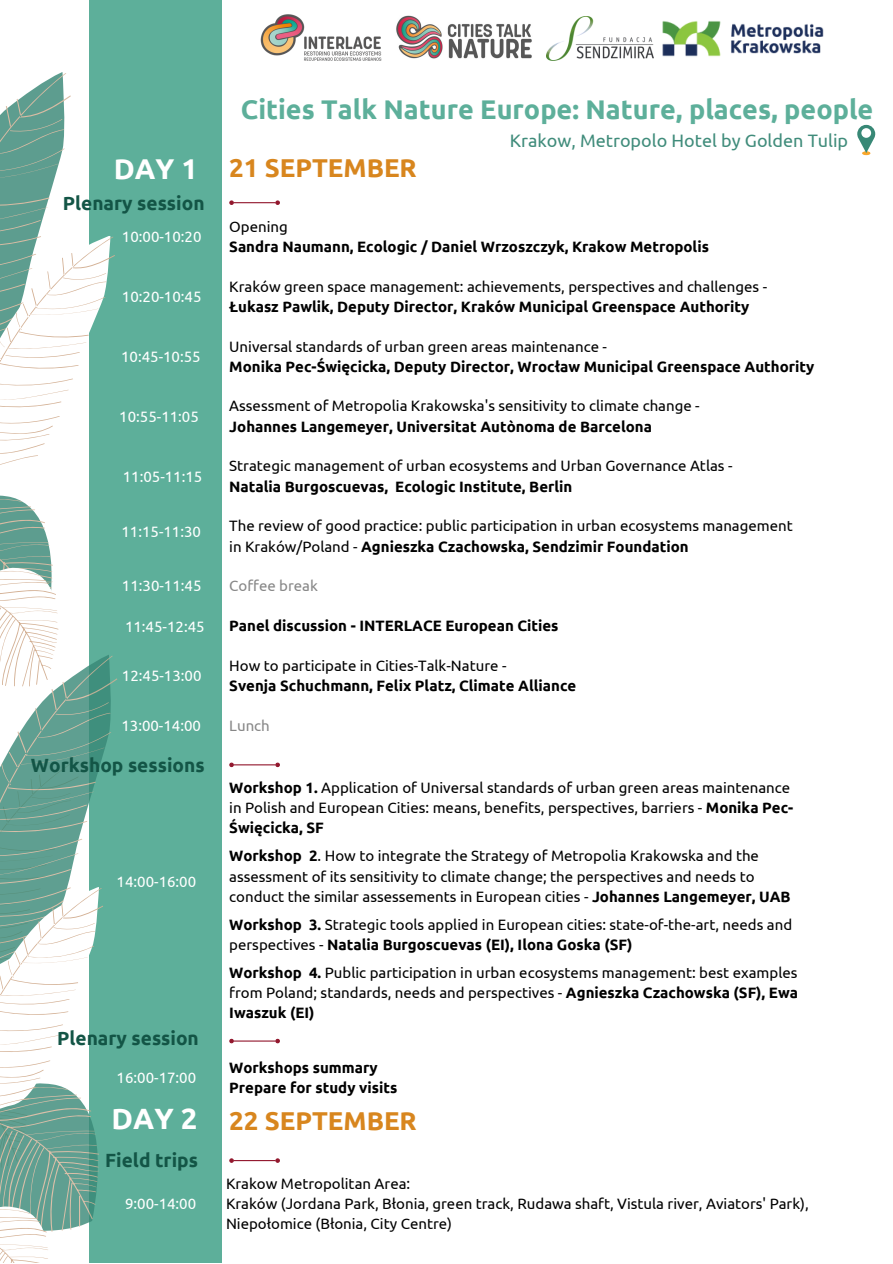
<style>
.page{position:relative;width:893px;height:1264px;background:#fff}
.page>*{position:absolute;margin:0;border:0;box-sizing:border-box;transform-origin:0 0}
.t1{font:700 29.25px "Ubuntu";color:#fff}
.t2{font:700 28.65px "Ubuntu";color:#fff}
.t3{font:700 27px "Ubuntu";color:#5daf9a}
.t4{font:700 25.8px "Ubuntu";color:#d8861e}
.t5{font:700 19.05px "Ubuntu";color:#135546}
.t6{font:18px "Ubuntu";color:#408c7b}
.t7{font:15px/20.2px "Ubuntu";color:#000}
.t8{font:700 15px/20.2px "Ubuntu";color:#000}
.t9{font:15px "Ubuntu";color:#fff}
.t10{font:15px "Ubuntu";color:#878787}
.s1{font-weight:700}
</style>
<div class="page">
<div style="left:89px;top:0;width:133px;height:682px;background:#5daf9a"></div>
<div style="left:89px;top:1075px;width:133px;height:187px;background:#5daf9a"></div>
<div style="left:89px;top:961px;width:133px;height:122px;background:#5daf9a"></div>
<div style="left:89px;top:680px;width:133px;height:289px;background:#5daf9a"></div>
<hr style="left:233px;top:764px;width:42px;height:1px;background:#92172d">
<svg style="left:229px;top:762px;width:6px;height:6px"></svg>
<svg style="left:274px;top:762px;width:6px;height:6px"></svg>
<hr style="left:233px;top:202px;width:42px;height:1px;background:#92172d">
<svg style="left:229px;top:200px;width:6px;height:5px"></svg>
<svg style="left:274px;top:200px;width:6px;height:5px"></svg>
<hr style="left:233px;top:1040px;width:42px;height:1px;background:#92172d">
<svg style="left:229px;top:1038px;width:6px;height:6px"></svg>
<svg style="left:274px;top:1038px;width:6px;height:6px"></svg>
<hr style="left:233px;top:1159px;width:42px;height:2px;background:#92172d">
<svg style="left:229px;top:1158px;width:6px;height:5px"></svg>
<svg style="left:274px;top:1158px;width:6px;height:5px"></svg>
<svg style="left:0;top:73px;width:71px;height:120px"></svg>
<svg style="left:0;top:194px;width:115px;height:460px"></svg>
<svg style="left:0;top:655px;width:117px;height:92px"></svg>
<svg style="left:0;top:720px;width:105px;height:542px"></svg>
<img style="left:653px;top:21px;width:171px;height:38px">
<img style="left:260px;top:14px;width:122px;height:47px">
<img style="left:396px;top:15px;width:136px;height:44px">
<img style="left:546px;top:16px;width:107px;height:45px">
<svg style="left:857px;top:125px;width:18px;height:30px"></svg>
<div style="left:861px;top:128px;width:10px;height:10px;background:#fff;border-radius:50%"></div>
<h2 class="t2" style="left:114px;top:153px;width:85px">DAY 1</h2>
<p class="t5" style="left:63px;top:192px;width:143px">Plenary session</p>
<p class="t9" style="left:122px;top:228px;width:81px">10:00-10:20</p>
<p class="t9" style="left:122px;top:288px;width:81px">10:20-10:45</p>
<p class="t9" style="left:121px;top:347px;width:81px">10:45-10:55</p>
<p class="t9" style="left:119px;top:407px;width:81px">10:55-11:05</p>
<p class="t9" style="left:123px;top:467px;width:81px">11:05-11:15</p>
<p class="t9" style="left:121px;top:523px;width:81px">11:15-11:30</p>
<p class="t9" style="left:122px;top:577px;width:81px">11:30-11:45</p>
<p class="t9" style="left:125px;top:617px;width:81px">11:45-12:45</p>
<p class="t9" style="left:122px;top:667px;width:81px">12:45-13:00</p>
<p class="t9" style="left:121px;top:717px;width:81px">13:00-14:00</p>
<p class="t5" style="left:31px;top:753px;width:175px">Workshop sessions</p>
<p class="t9" style="left:117px;top:873px;width:81px">14:00-16:00</p>
<p class="t5" style="left:57px;top:1027px;width:143px">Plenary session</p>
<p class="t9" style="left:117px;top:1068px;width:81px">16:00-17:00</p>
<h1 class="t1" style="left:112px;top:1102px;width:87px">DAY 2</h1>
<p class="t5" style="left:105px;top:1149px;width:94px">Field trips</p>
<p class="t9" style="left:125px;top:1194px;width:73px">9:00-14:00</p>
<h3 class="t3" style="left:241px;top:93px;width:634px">Cities Talk Nature Europe: Nature, places, people</h3>
<h3 class="t4" style="left:229px;top:153px;width:189px">21 SEPTEMBER</h3>
<p class="t6" style="left:510px;top:130px;width:340px">Krakow, Metropolo Hotel by Golden Tulip</p>
<p class="t7" style="left:229px;top:216px;width:60px">Opening</p>
<p class="t8" style="left:229px;top:236px;width:481px">Sandra Naumann, Ecologic / Daniel Wrzoszczyk, Krakow Metropolis</p>
<p class="t7" style="left:229px;top:276px;width:539px">Kraków green space management: achievements, perspectives and challenges -</p>
<p class="t8" style="left:229px;top:296px;width:521px">Łukasz Pawlik, Deputy Director, Kraków Municipal Greenspace Authority</p>
<p class="t7" style="left:229px;top:336px;width:379px">Universal standards of urban green areas maintenance -</p>
<p class="t8" style="left:229px;top:356px;width:586px">Monika Pec-Święcicka, Deputy Director, Wrocław Municipal Greenspace Authority</p>
<p class="t7" style="left:229px;top:396px;width:472px">Assessment of Metropolia Krakowska's sensitivity to climate change -</p>
<p class="t8" style="left:229px;top:416px;width:424px">Johannes Langemeyer, Universitat Autònoma de Barcelona</p>
<p class="t7" style="left:229px;top:456px;width:504px">Strategic management of urban ecosystems and Urban Governance Atlas -</p>
<p class="t8" style="left:229px;top:476px;width:344px">Natalia Burgoscuevas, Ecologic Institute, Berlin</p>
<p class="t7" style="left:229px;top:515px;width:565px">The review of good practice: public participation in urban ecosystems management in Kraków/Poland - <span class="s1">Agnieszka Czachowska, Sendzimir Foundation</span></p>
<p class="t10" style="left:229px;top:577px;width:90px">Coffee break</p>
<p class="t8" style="left:229px;top:615px;width:331px">Panel discussion - INTERLACE European Cities</p>
<p class="t7" style="left:229px;top:655px;width:279px">How to participate in Cities-Talk-Nature -</p>
<p class="t8" style="left:229px;top:675px;width:348px">Svenja Schuchmann, Felix Platz, Climate Alliance</p>
<p class="t10" style="left:229px;top:717px;width:42px">Lunch</p>
<p class="t7" style="left:229px;top:777px;width:565px"><span class="s1">Workshop 1.</span> Application of Universal standards of urban green areas maintenance in Polish and European Cities: means, benefits, perspectives, barriers - <span class="s1">Monika Pec-<br>Święcicka, SF</span></p>
<p class="t7" style="left:229px;top:845px;width:562px"><span class="s1">Workshop 2</span>. How to integrate the Strategy of Metropolia Krakowska and the assessment of its sensitivity to climate change; the perspectives and needs to conduct the similar assessements in European cities - <span class="s1">Johannes Langemeyer, UAB</span></p>
<p class="t7" style="left:229px;top:913px;width:564px"><span class="s1">Workshop 3.</span> Strategic tools applied in European cities: state-of-the-art, needs and perspectives - <span class="s1">Natalia Burgoscuevas (EI), Ilona Goska (SF)</span></p>
<p class="t7" style="left:229px;top:962px;width:570px;text-align:justify"><span class="s1">Workshop 4.</span> Public participation in urban ecosystems management: best examples from Poland; standards, needs and perspectives - <span class="s1">Agnieszka Czachowska (SF), Ewa Iwaszuk (EI)</span></p>
<p class="t8" style="left:229px;top:1056px;width:169px">Workshops summary<br>Prepare for study visits</p>
<h3 class="t4" style="left:229px;top:1106px;width:189px">22 SEPTEMBER</h3>
<p class="t7" style="left:226px;top:1172px;width:584px">Krakow Metropolitan Area:<br>Kraków (Jordana Park, Błonia, green track, Rudawa shaft, Vistula river, Aviators' Park),<br>Niepołomice (Błonia, City Centre)</p>
</div>
